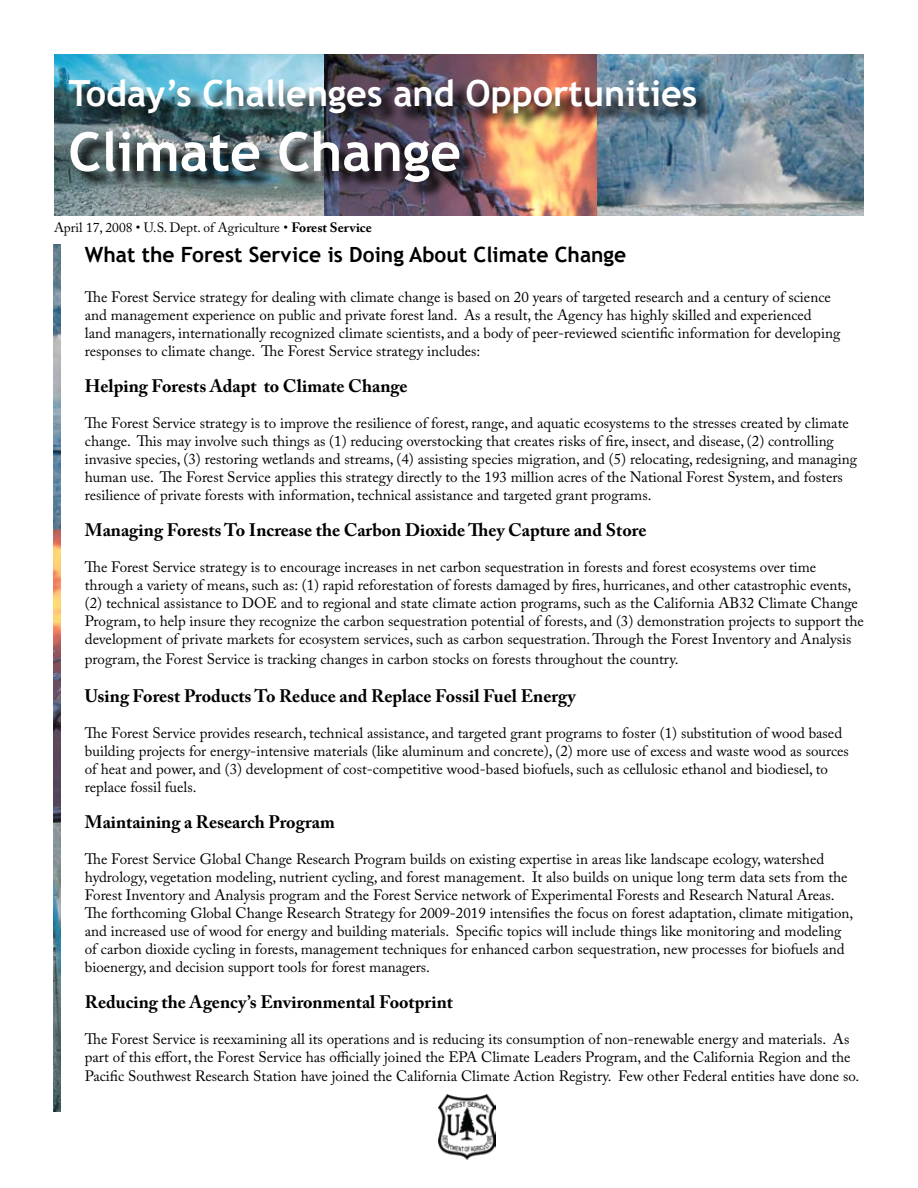
<style>
.page{position:relative;width:918px;height:1188px;background:#fff}
.page>*{position:absolute;margin:0;border:0;box-sizing:border-box;transform-origin:0 0}
.t1{font:700 54px "Trebuchet MS";color:#fff}
.t2{font:700 36px "Trebuchet MS";color:#fff}
.t3{font:700 21px "Trebuchet MS";color:#000}
.t4{font:700 18px "Adobe Caslon Pro";color:#000}
.t5{font:15px/18px "Adobe Caslon Pro";color:#000}
.t6{font:13.5px "Adobe Caslon Pro";color:#000}
.s1{font-weight:700}
</style>
<div class="page">
<img style="left:438px;top:1094px;width:57px;height:66px">
<img style="left:54px;top:54px;width:544px;height:162px">
<img style="left:598px;top:54px;width:266px;height:162px">
<img style="left:71px;top:81px;width:710px;height:135px">
<img style="left:54px;top:244px;width:6px;height:868px">
<h2 class="t2" style="left:68px;top:71px;width:630px">Today’s Challenges and Opportunities</h2>
<h1 class="t1" style="left:68px;top:118px;width:394px">Climate Change</h1>
<p class="t6" style="left:54px;top:219px;width:319px">April 17, 2008 • U.S. Dept. of Agriculture • <span class="s1">Forest Service</span></p>
<h3 class="t3" style="left:85px;top:242px;width:543px">What the Forest Service is Doing About Climate Change</h3>
<p class="t5" style="left:85px;top:288px;width:757px">The Forest Service strategy for dealing with climate change is based on 20 years of targeted research and a century of science and management experience on public and private forest land. As a result, the Agency has highly skilled and experienced land managers, internationally recognized climate scientists, and a body of peer-reviewed scientific information for developing responses to climate change. The Forest Service strategy includes:</p>
<p class="t4" style="left:85px;top:375px;width:324px">Helping Forests Adapt to Climate Change</p>
<p class="t5" style="left:85px;top:414px;width:774px">The Forest Service strategy is to improve the resilience of forest, range, and aquatic ecosystems to the stresses created by climate change. This may involve such things as (1) reducing overstocking that creates risks of fire, insect, and disease, (2) controlling invasive species, (3) restoring wetlands and streams, (4) assisting species migration, and (5) relocating, redesigning, and managing human use. The Forest Service applies this strategy directly to the 193 million acres of the National Forest System, and fosters resilience of private forests with information, technical assistance and targeted grant programs.</p>
<p class="t4" style="left:85px;top:519px;width:563px">Managing Forests To Increase the Carbon Dioxide They Capture and Store</p>
<p class="t5" style="left:85px;top:558px;width:781px">The Forest Service strategy is to encourage increases in net carbon sequestration in forests and forest ecosystems over time through a variety of means, such as: (1) rapid reforestation of forests damaged by fires, hurricanes, and other catastrophic events, (2) technical assistance to DOE and to regional and state climate action programs, such as the California AB32 Climate Change Program, to help insure they recognize the carbon sequestration potential of forests, and (3) demonstration projects to support the development of private markets for ecosystem services, such as carbon sequestration. Through the Forest Inventory and Analysis</p>
<p class="t5" style="left:85px;top:650px;width:595px">program, the Forest Service is tracking changes in carbon stocks on forests throughout the country.</p>
<p class="t4" style="left:85px;top:685px;width:493px">Using Forest Products To Reduce and Replace Fossil Fuel Energy</p>
<p class="t5" style="left:85px;top:723px;width:766px">The Forest Service provides research, technical assistance, and targeted grant programs to foster (1) substitution of wood based building projects for energy-intensive materials (like aluminum and concrete), (2) more use of excess and waste wood as sources of heat and power, and (3) development of cost-competitive wood-based biofuels, such as cellulosic ethanol and biodiesel, to replace fossil fuels.</p>
<p class="t4" style="left:85px;top:811px;width:252px">Maintaining a Research Program</p>
<p class="t5" style="left:85px;top:849px;width:770px">The Forest Service Global Change Research Program builds on existing expertise in areas like landscape ecology, watershed hydrology, vegetation modeling, nutrient cycling, and forest management. It also builds on unique long term data sets from the Forest Inventory and Analysis program and the Forest Service network of Experimental Forests and Research Natural Areas.<br>The forthcoming Global Change Research Strategy for 2009-2019 intensifies the focus on forest adaptation, climate mitigation, and increased use of wood for energy and building materials. Specific topics will include things like monitoring and modeling of carbon dioxide cycling in forests, management techniques for enhanced carbon sequestration, new processes for biofuels and bioenergy, and decision support tools for forest managers.</p>
<p class="t4" style="left:85px;top:991px;width:370px">Reducing the Agency’s Environmental Footprint</p>
<p class="t5" style="left:85px;top:1029px;width:767px">The Forest Service is reexamining all its operations and is reducing its consumption of non-renewable energy and materials. As part of this effort, the Forest Service has officially joined the EPA Climate Leaders Program, and the California Region and the</p>
<p class="t5" style="left:85px;top:1067px;width:776px">Pacific Southwest Research Station have joined the California Climate Action Registry. Few other Federal entities have done so.</p>
</div>
